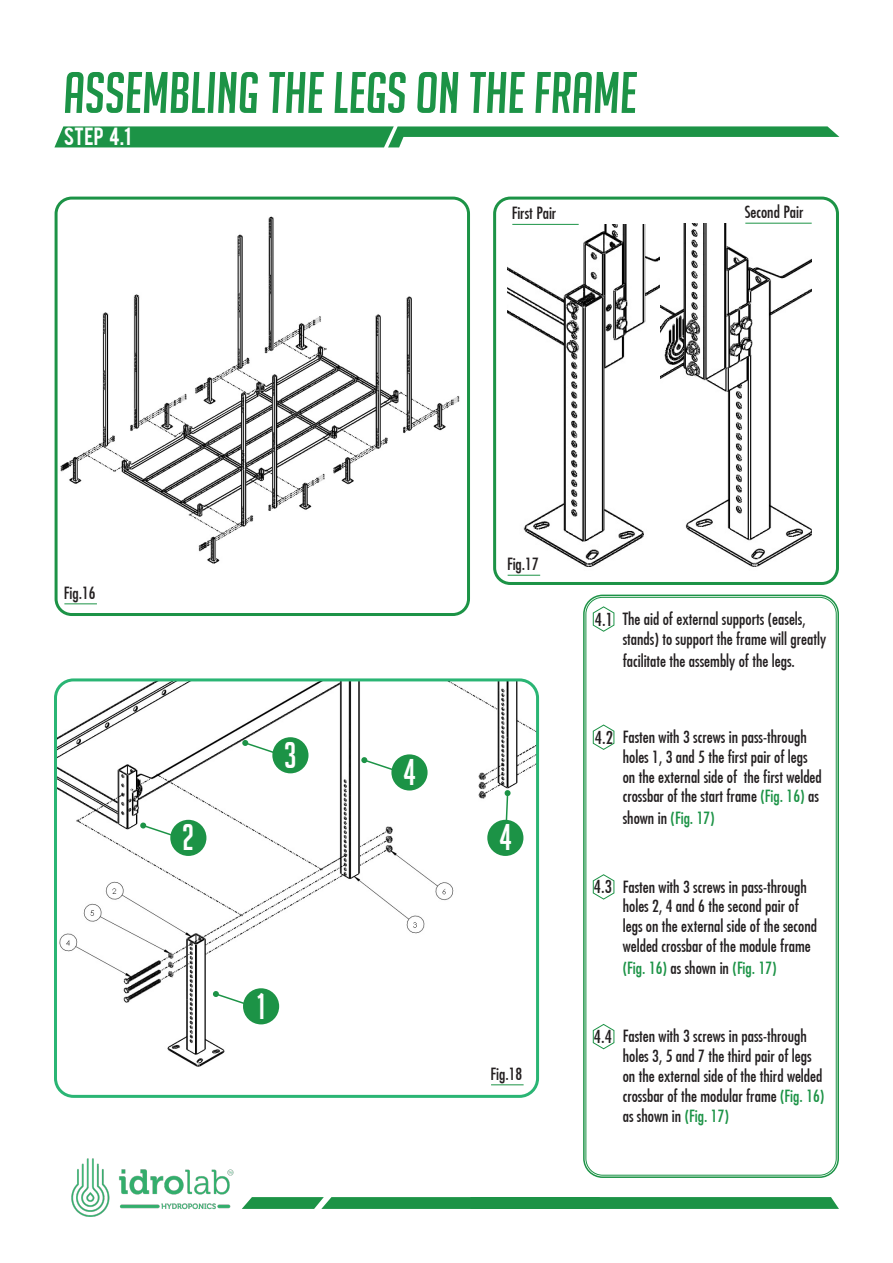
<style>
.page{position:relative;width:893px;height:1263px;background:#fff}
.page>*{position:absolute;margin:0;border:0;box-sizing:border-box;transform-origin:0 0}
.t1{font:italic 57px "Big Noodle Titling";color:#1c9346}
.t2{font:36.3px "Big Noodle Titling";color:#fff;scale:.91 1}
.t3{font:19.5px "Bebas";color:#fff}
.t4{font:500 condensed 17.55px "Futura";color:#231f20}
.t5{font:500 condensed 16.5px/19.8px "Futura";color:#231f20}
.t6{font:500 condensed 16.5px "Futura";color:#1c9346}
.s1{color:#1c9346}
.s2{color:#231f20}
</style>
<div class="page">
<svg style="left:242px;top:1197px;width:597px;height:12px;background:#24964c"></svg>
<img style="left:71px;top:1158px;width:163px;height:59px">
<svg style="left:54px;top:126px;width:785px;height:21px"></svg>
<div style="left:583px;top:595px;width:256px;height:583px;border:2px solid #1c9346;border-radius:19px"></div>
<div style="left:586px;top:597px;width:250px;height:578px;border:1px solid #1c9346;border-radius:17px"></div>
<svg style="left:592px;top:606px;width:23px;height:26px"></svg>
<svg style="left:592px;top:724px;width:23px;height:26px"></svg>
<svg style="left:592px;top:874px;width:23px;height:26px"></svg>
<svg style="left:592px;top:1024px;width:23px;height:26px"></svg>
<img style="left:58px;top:682px;width:477px;height:412px">
<div style="left:54px;top:678px;width:485px;height:420px;border:3px solid #2ab574;border-radius:18px"></div>
<img style="left:54px;top:210px;width:406px;height:392px">
<div style="left:55px;top:197px;width:415px;height:419px;border:3px solid #1c9346;border-radius:16px"></div>
<hr style="left:64px;top:603px;width:33px;height:1px;background:#1c9346">
<div style="left:493px;top:197px;width:346px;height:388px;border:3px solid #1c9346;border-radius:16px"></div>
<img style="left:660px;top:224px;width:151px;height:343px">
<img style="left:507px;top:225px;width:153px;height:342px">
<hr style="left:512px;top:224px;width:67px;height:1px;background:#1c9346">
<hr style="left:745px;top:223px;width:67px;height:1px;background:#1c9346">
<hr style="left:508px;top:575px;width:32px;height:1px;background:#1c9346">
<hr style="left:491px;top:1084px;width:33px;height:1px;background:#1c9346">
<svg style="left:213px;top:991px;width:37px;height:18px"></svg>
<div style="left:243px;top:988px;width:36px;height:36px;background:#1c9346;border-radius:50%"></div>
<svg style="left:361px;top:757px;width:38px;height:18px"></svg>
<div style="left:391px;top:754px;width:37px;height:36px;background:#1c9346;border-radius:50%"></div>
<svg style="left:242px;top:740px;width:37px;height:18px"></svg>
<div style="left:272px;top:737px;width:36px;height:36px;background:#1c9346;border-radius:50%"></div>
<svg style="left:140px;top:822px;width:39px;height:19px"></svg>
<div style="left:170px;top:820px;width:36px;height:36px;background:#1c9346;border-radius:50%"></div>
<svg style="left:504px;top:790px;width:7px;height:31px"></svg>
<div style="left:487px;top:820px;width:36px;height:36px;background:#1c9346;border-radius:50%"></div>
<h1 class="t1" style="left:64px;top:62px;width:575px">ASSEMBLING THE LEGS ON THE FRAME</h1>
<p class="t3" style="left:64px;top:122px;width:69px">STEP 4.1</p>
<p class="t5" style="left:512px;top:203px;width:46px">First Pair</p>
<p class="t5" style="left:745px;top:202px;width:60px">Second Pair</p>
<p class="t5" style="left:64px;top:582px;width:33px">Fig.16</p>
<h2 class="t2" style="left:284px;top:735px;width:15px">3</h2>
<h2 class="t2" style="left:403px;top:752px;width:15px">4</h2>
<p class="t5" style="left:507px;top:554px;width:33px">Fig.17</p>
<h2 class="t2" style="left:182px;top:818px;width:15px">2</h2>
<h2 class="t2" style="left:499px;top:818px;width:15px">4</h2>
<h2 class="t2" style="left:257px;top:986px;width:10px">1</h2>
<p class="t5" style="left:490px;top:1063px;width:33px">Fig.18</p>
<p class="t4" style="left:595px;top:609px;width:19px">4.1</p>
<p class="t5" style="left:623px;top:609px;width:205px">The aid of external supports (easels, stands) to support the frame will greatly</p>
<p class="t5" style="left:623px;top:651px;width:174px">facilitate the assembly of the legs.</p>
<p class="t4" style="left:595px;top:727px;width:19px">4.2</p>
<p class="t5" style="left:623px;top:727px;width:201px">Fasten with 3 screws in pass-through holes 1, 3 and 5 the first pair of legs on the external side of the first welded crossbar of the start frame <span class="s1">(Fig. 16)</span> as</p>
<p class="t6" style="left:623px;top:808px;width:94px"><span class="s2">shown in</span> (Fig. 17)</p>
<p class="t4" style="left:594px;top:876px;width:19px">4.3</p>
<p class="t5" style="left:623px;top:876px;width:196px">Fasten with 3 screws in pass-through holes 2, 4 and 6 the second pair of legs on the external side of the second welded crossbar of the module frame</p>
<p class="t6" style="left:623px;top:958px;width:156px">(Fig. 16) <span class="s2">as shown in</span> (Fig. 17)</p>
<p class="t4" style="left:594px;top:1026px;width:19px">4.4</p>
<p class="t5" style="left:623px;top:1026px;width:203px">Fasten with 3 screws in pass-through holes 3, 5 and 7 the third pair of legs on the external side of the third welded crossbar of the modular frame <span class="s1">(Fig. 16) </span>as shown in <span class="s1">(Fig. 17)</span></p>
</div>
